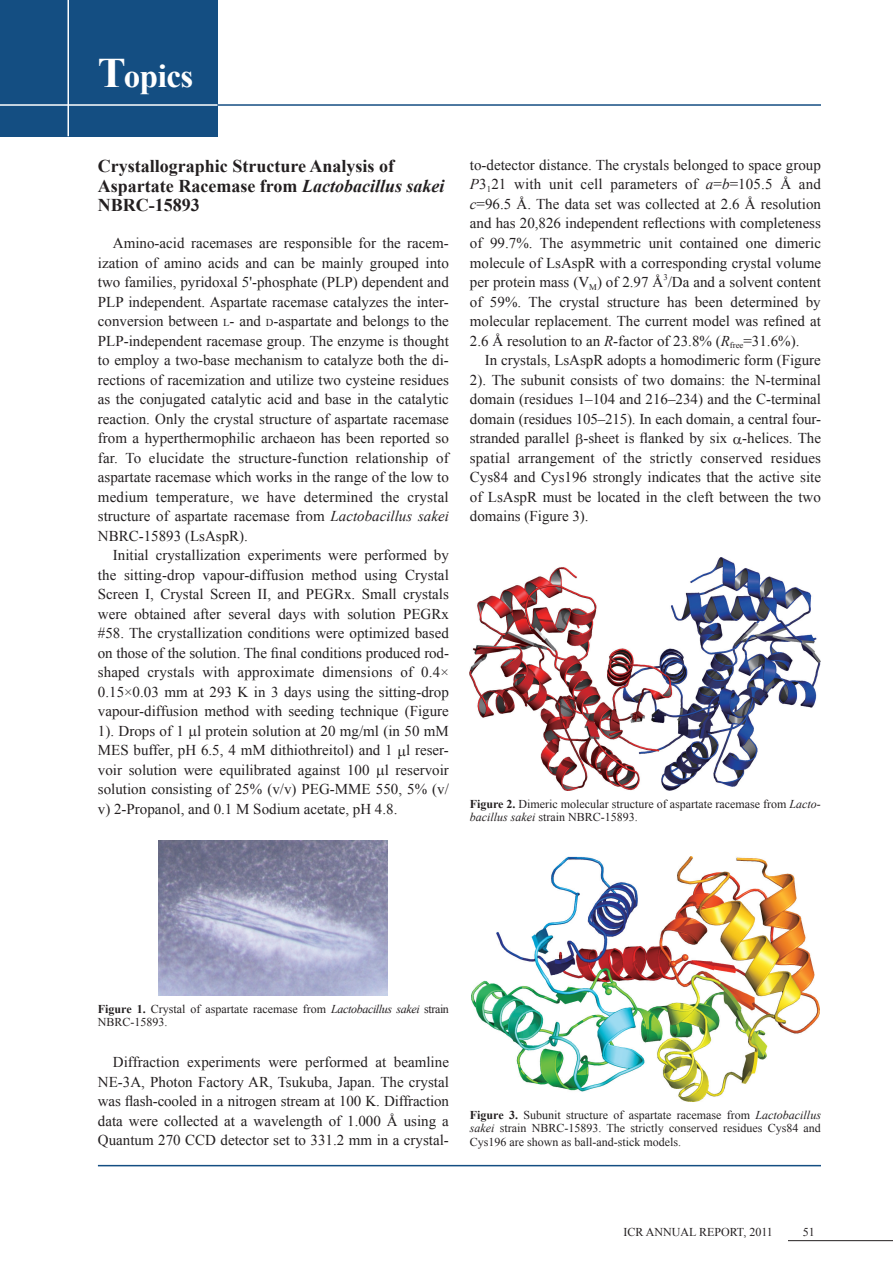
<style>
.page{position:relative;width:893px;height:1263px;background:#fff}
.page>*{position:absolute;margin:0;border:0;box-sizing:border-box;transform-origin:0 0}
.t1{font:700 33px "Times New Roman";letter-spacing:-.015em;color:#fff}
.t2{font:700 18px/19.5px "Times New Roman";color:#231f20}
.t3{font:15px/19.5px "Times New Roman";color:#231f20;text-align:justify}
.t4{font:12px/13.5px "Times New Roman";color:#231f20}
.t5{font:8.7px "Times New Roman";color:#231f20}
.s1{font-size:42px}
.s2{font-style:italic}
.s3{font-size:10.5px}
.s4{font-weight:700}
</style>
<div class="page">
<div style="left:0;top:0;width:218px;height:136px;background:#144e82"></div>
<hr style="left:98px;top:1165px;width:723px;height:1px;background:#144e82">
<hr style="left:218px;top:104px;width:603px;height:2px;background:#144e82">
<hr style="left:0;top:104px;width:218px;height:2px;background:#fff">
<hr style="left:68px;top:0;width:1px;height:136px;background:#fff">
<hr style="left:788px;top:1240px;width:105px;height:1px;background:#231f20">
<img style="left:159px;top:840px;width:229px;height:155px">
<img style="left:469px;top:558px;width:351px;height:232px">
<img style="left:471px;top:857px;width:349px;height:244px">
<h1 class="t1" style="left:98px;top:54px;width:97px"><span class="s1">T</span>opics</h1>
<p class="t2" style="left:98px;top:156px;width:348px">Crystallographic Structure Analysis of<br>Aspartate Racemase from <span class="s2">Lactobacillus sakei<br></span>NBRC-15893</p>
<p class="t3" style="left:98px;top:233px;width:353px;text-indent:15px">Amino-acid racemases are responsible for the racem&shy;ization of amino acids and can be mainly grouped into two families, pyridoxal 5'-phosphate (PLP) dependent and PLP independent. Aspartate racemase catalyzes the inter&shy;conversion between <span class="s3">l</span>- and <span class="s3">d</span>-aspartate and belongs to the PLP-independent racemase group. The enzyme is thought to employ a two-base mechanism to catalyze both the di&shy;rections of racemization and utilize two cysteine residues as the conjugated catalytic acid and base in the catalytic reaction. Only the crystal structure of aspartate racemase from a hyperthermophilic archaeon has been reported so far. To elucidate the structure-function relationship of aspartate racemase which works in the range of the low to medium temperature, we have determined the crystal structure of aspartate racemase from <span class="s2">Lactobacillus sakei </span>NBRC-15893 (LsAspR).</p>
<p class="t3" style="left:98px;top:545px;width:353px;text-indent:15px">Initial crystallization experiments were performed by the sitting-drop vapour-diffusion method using Crystal Screen I, Crystal Screen II, and PEGRx. Small crystals were obtained after several days with solution PEGRx #58. The crystallization conditions were optimized based on those of the solution. The final conditions produced rod&shy;shaped crystals with approximate dimensions of 0.4× 0.15×0.03 mm at 293 K in 3 days using the sitting-drop vapour-diffusion method with seeding technique (Figure 1). Drops of 1 l protein solution at 20 mg/ml (in 50 mM MES buffer, pH 6.5, 4 mM dithiothreitol) and 1 l reser&shy;voir solution were equilibrated against 100 l reservoir solution consisting of 25% (v/v) PEG-MME 550, 5% (v/ v) 2-Propanol, and 0.1 M Sodium acetate, pH 4.8.</p>
<p class="t3" style="left:470px;top:155px;width:353px">to-detector distance. The crystals belonged to space group <span class="s2">P</span>3<sub>1</sub>21 with unit cell parameters of <span class="s2">a</span>=<span class="s2">b</span>=105.5 Å and <span class="s2">c</span>=96.5 Å. The data set was collected at 2.6 Å resolution and has 20,826 independent reflections with completeness of 99.7%. The asymmetric unit contained one dimeric molecule of LsAspR with a corresponding crystal volume per protein mass (V<sub>M</sub>) of 2.97 Å /Da and a solvent content</p>
<p class="t5" style="left:663px;top:271px;width:6px">3</p>
<p class="t3" style="left:470px;top:291px;width:353px">of 59%. The crystal structure has been determined by molecular replacement. The current model was refined at 2.6 Å resolution to an <span class="s2">R</span>-factor of 23.8% (<span class="s2">R</span><sub>free</sub>=31.6%).</p>
<p class="t3" style="left:470px;top:350px;width:353px;text-indent:15px">In crystals, LsAspR adopts a homodimeric form (Figure 2). The subunit consists of two domains: the N-terminal domain (residues 1–104 and 216–234) and the C-terminal domain (residues 105–215). In each domain, a central four&shy;stranded parallel -sheet is flanked by six -helices. The spatial arrangement of the strictly conserved residues Cys84 and Cys196 strongly indicates that the active site of LsAspR must be located in the cleft between the two domains (Figure 3).</p>
<p class="t4" style="left:470px;top:797px;width:352px"><span class="s4">Figure 2.</span> Dimeric molecular structure of aspartate racemase from <span class="s2">Lacto&shy;bacillus sakei</span> strain NBRC-15893.</p>
<p class="t4" style="left:98px;top:1002px;width:353px"><span class="s4">Figure 1.</span> Crystal of aspartate racemase from <span class="s2">Lactobacillus sakei</span> strain<br>NBRC-15893.</p>
<p class="t3" style="left:98px;top:1052px;width:353px;text-indent:15px">Diffraction experiments were performed at beamline NE-3A, Photon Factory AR, Tsukuba, Japan. The crystal was flash-cooled in a nitrogen stream at 100 K. Diffraction data were collected at a wavelength of 1.000 Å using a Quantum 270 CCD detector set to 331.2 mm in a crystal-</p>
<p class="t4" style="left:470px;top:1108px;width:353px;text-align:justify"><span class="s4">Figure 3.</span> Subunit structure of aspartate racemase from <span class="s2">Lactobacillus sakei</span> strain NBRC-15893. The strictly conserved residues Cys84 and Cys196 are shown as ball-and-stick models.</p>
<p class="t4" style="left:623px;top:1225px;width:151px">ICR ANNUAL REPORT, 2011</p>
<p class="t4" style="left:803px;top:1225px;width:13px">51</p>
</div>
